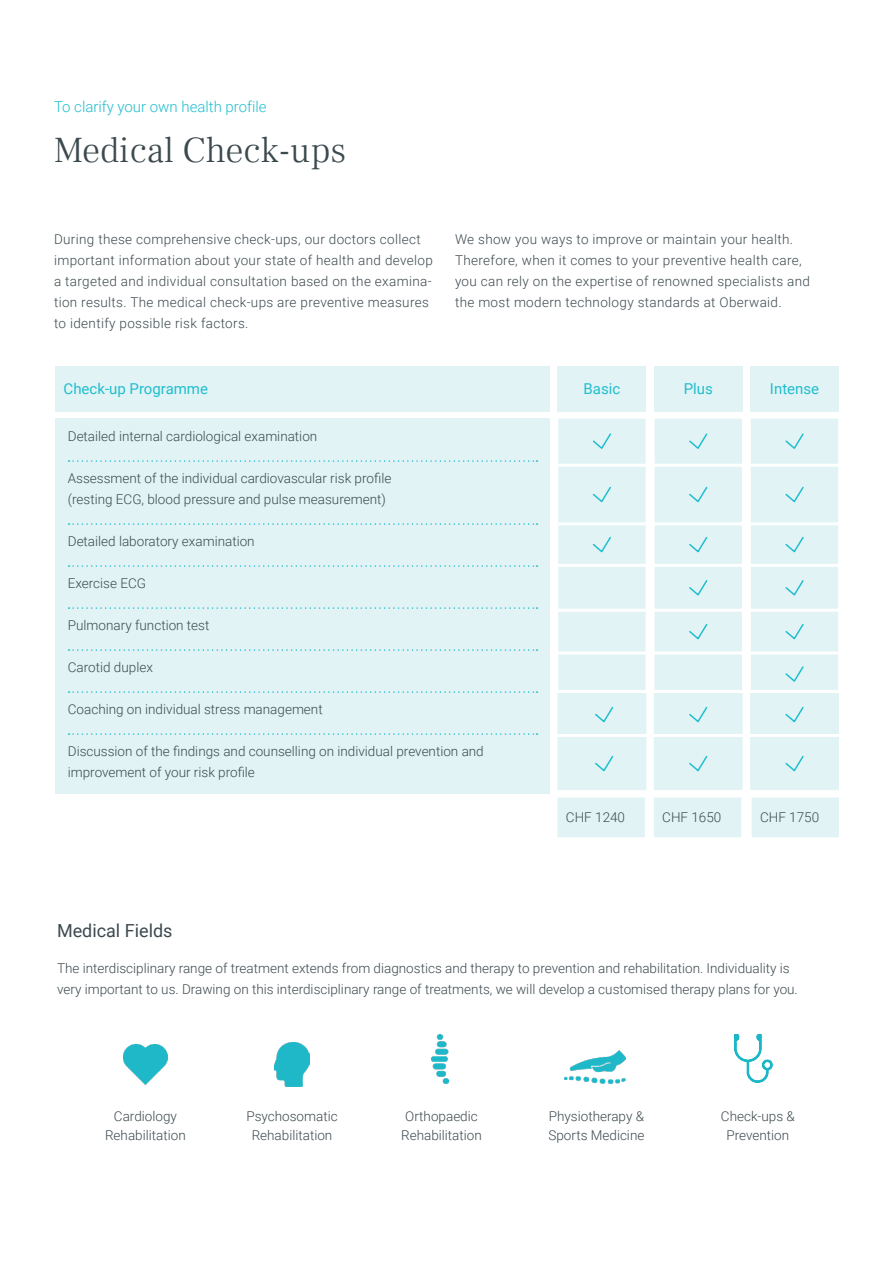
<style>
.page{position:relative;width:893px;height:1263px;background:#fff}
.page>*{position:absolute;margin:0;border:0;box-sizing:border-box;transform-origin:0 0}
.t1{font:300 36px "Frank Ruhl Libre";color:#3c494e}
.t2{font:18px "Roboto";color:#3c494e}
.t3{font:15px "Roboto";color:#21bece}
.t4{font:300 15px "Roboto";color:#21bece}
.t5{font:300 13.5px/19.5px "Roboto";color:#3c494e;text-align:center}
.t6{font:300 13.5px/21px "Roboto";letter-spacing:.025em;color:#3c494e}
</style>
<div class="page">
<div style="left:55px;top:366px;width:495px;height:46px;background:#e1f3f5"></div>
<div style="left:750px;top:366px;width:89px;height:46px;background:#e1f3f5"></div>
<div style="left:654px;top:366px;width:89px;height:46px;background:#e1f3f5"></div>
<div style="left:557px;top:366px;width:89px;height:46px;background:#e1f3f5"></div>
<div style="left:55px;top:418px;width:495px;height:375px;background:#e1f3f5"></div>
<svg style="left:69px;top:460px;width:468px;height:2px"></svg>
<svg style="left:69px;top:523px;width:468px;height:2px"></svg>
<svg style="left:69px;top:565px;width:468px;height:2px"></svg>
<svg style="left:69px;top:607px;width:468px;height:2px"></svg>
<svg style="left:69px;top:649px;width:468px;height:2px"></svg>
<svg style="left:69px;top:691px;width:468px;height:2px"></svg>
<svg style="left:69px;top:733px;width:468px;height:2px"></svg>
<div style="left:750px;top:418px;width:89px;height:46px;background:#e1f3f5"></div>
<svg style="left:785px;top:433px;width:19px;height:16px"></svg>
<div style="left:749px;top:417px;width:91px;height:48px;border:2px solid #fff"></div>
<div style="left:654px;top:418px;width:89px;height:46px;background:#e1f3f5"></div>
<svg style="left:689px;top:433px;width:19px;height:16px"></svg>
<div style="left:653px;top:417px;width:90px;height:48px;border:2px solid #fff"></div>
<div style="left:557px;top:418px;width:89px;height:46px;background:#e1f3f5"></div>
<svg style="left:592px;top:433px;width:19px;height:16px"></svg>
<div style="left:557px;top:417px;width:90px;height:48px;border:2px solid #fff"></div>
<div style="left:750px;top:466px;width:89px;height:57px;background:#e1f3f5"></div>
<svg style="left:785px;top:486px;width:19px;height:17px"></svg>
<div style="left:749px;top:465px;width:91px;height:59px;border:2px solid #fff"></div>
<div style="left:654px;top:466px;width:89px;height:57px;background:#e1f3f5"></div>
<svg style="left:689px;top:486px;width:19px;height:17px"></svg>
<div style="left:653px;top:465px;width:90px;height:59px;border:2px solid #fff"></div>
<div style="left:557px;top:466px;width:89px;height:57px;background:#e1f3f5"></div>
<svg style="left:592px;top:486px;width:19px;height:17px"></svg>
<div style="left:557px;top:465px;width:90px;height:59px;border:2px solid #fff"></div>
<div style="left:750px;top:524px;width:89px;height:41px;background:#e1f3f5"></div>
<svg style="left:785px;top:537px;width:19px;height:16px"></svg>
<div style="left:749px;top:524px;width:91px;height:41px;border:2px solid #fff"></div>
<div style="left:654px;top:524px;width:89px;height:41px;background:#e1f3f5"></div>
<svg style="left:689px;top:536px;width:19px;height:17px"></svg>
<div style="left:653px;top:524px;width:90px;height:41px;border:2px solid #fff"></div>
<div style="left:557px;top:524px;width:89px;height:41px;background:#e1f3f5"></div>
<svg style="left:592px;top:536px;width:19px;height:17px"></svg>
<div style="left:557px;top:524px;width:90px;height:41px;border:2px solid #fff"></div>
<div style="left:750px;top:566px;width:89px;height:43px;background:#e1f3f5"></div>
<svg style="left:785px;top:580px;width:19px;height:16px"></svg>
<div style="left:749px;top:565px;width:91px;height:45px;border:2px solid #fff"></div>
<div style="left:654px;top:566px;width:89px;height:43px;background:#e1f3f5"></div>
<svg style="left:689px;top:580px;width:19px;height:16px"></svg>
<div style="left:653px;top:565px;width:90px;height:45px;border:2px solid #fff"></div>
<div style="left:557px;top:565px;width:90px;height:45px;background:#e1f3f5;border:2px solid #fff"></div>
<div style="left:750px;top:611px;width:89px;height:41px;background:#e1f3f5"></div>
<svg style="left:785px;top:624px;width:19px;height:16px"></svg>
<div style="left:749px;top:610px;width:91px;height:43px;border:2px solid #fff"></div>
<div style="left:654px;top:611px;width:89px;height:41px;background:#e1f3f5"></div>
<svg style="left:689px;top:624px;width:19px;height:16px"></svg>
<div style="left:653px;top:610px;width:90px;height:43px;border:2px solid #fff"></div>
<div style="left:557px;top:610px;width:90px;height:43px;background:#e1f3f5;border:2px solid #fff"></div>
<div style="left:750px;top:654px;width:89px;height:40px;background:#e1f3f5"></div>
<div style="left:749px;top:653px;width:91px;height:42px;border:2px solid #fff"></div>
<div style="left:653px;top:653px;width:90px;height:42px;background:#e1f3f5;border:2px solid #fff"></div>
<div style="left:557px;top:653px;width:90px;height:42px;background:#e1f3f5;border:2px solid #fff"></div>
<div style="left:557px;top:797px;width:89px;height:41px;background:#e1f3f5"></div>
<div style="left:556px;top:796px;width:90px;height:43px;border:2px solid #fff"></div>
<div style="left:653px;top:797px;width:89px;height:41px;background:#e1f3f5"></div>
<div style="left:652px;top:796px;width:91px;height:43px;border:2px solid #fff"></div>
<div style="left:751px;top:797px;width:89px;height:41px;background:#e1f3f5"></div>
<div style="left:750px;top:796px;width:90px;height:43px;border:2px solid #fff"></div>
<svg style="left:557px;top:665px;width:283px;height:125px"></svg>
<img style="left:274px;top:1042px;width:36px;height:45px">
<img style="left:124px;top:1044px;width:43px;height:41px">
<img style="left:432px;top:1034px;width:17px;height:50px">
<img style="left:564px;top:1050px;width:61px;height:34px">
<img style="left:734px;top:1034px;width:38px;height:48px">
<p class="t4" style="left:54px;top:96px;width:214px">To clarify your own health profile</p>
<p class="t1" style="left:54px;top:128px;width:294px">Medical Check-ups</p>
<p class="t6" style="left:54px;top:228px;width:380px">During these comprehensive check-ups, our doctors collect important information about your state of health and develop a targeted and individual consultation based on the examina&shy;tion results. The medical check-ups are preventive measures to identify possible risk factors.</p>
<p class="t6" style="left:455px;top:228px;width:340px">We show you ways to improve or maintain your health.</p>
<p class="t6" style="left:455px;top:249px;width:357px">Therefore, when it comes to your preventive health care, you can rely on the expertise of renowned specialists and the most modern technology standards at Oberwaid.</p>
<p class="t3" style="left:64px;top:378px;width:146px">Check-up Programme</p>
<p class="t3" style="left:584px;top:378px;width:38px">Basic</p>
<p class="t3" style="left:684px;top:378px;width:31px">Plus</p>
<p class="t3" style="left:770px;top:378px;width:51px">Intense</p>
<p class="t5" style="left:68px;top:426px;width:251px">Detailed internal cardiological examination</p>
<p class="t5" style="left:68px;top:468px;width:325px">Assessment of the individual cardiovascular risk profile</p>
<p class="t5" style="left:68px;top:489px;width:320px">(resting ECG, blood pressure and pulse measurement)</p>
<p class="t5" style="left:68px;top:531px;width:188px">Detailed laboratory examination</p>
<p class="t5" style="left:68px;top:573px;width:80px">Exercise ECG</p>
<p class="t5" style="left:68px;top:615px;width:143px">Pulmonary function test</p>
<p class="t5" style="left:68px;top:657px;width:87px">Carotid duplex</p>
<p class="t5" style="left:68px;top:699px;width:256px">Coaching on individual stress management</p>
<p class="t5" style="left:68px;top:740px;width:417px;line-height:21px;text-align:left">Discussion of the findings and counselling on individual prevention and improvement of your risk profile</p>
<p class="t5" style="left:566px;top:807px;width:61px">CHF 1240</p>
<p class="t5" style="left:662px;top:807px;width:61px">CHF 1650</p>
<p class="t5" style="left:760px;top:807px;width:61px">CHF 1750</p>
<p class="t2" style="left:57px;top:918px;width:117px">Medical Fields</p>
<p class="t5" style="left:57px;top:957px;width:742px;line-height:21px;text-align:left">The interdisciplinary range of treatment extends from diagnostics and therapy to prevention and rehabilitation. Individuality is very important to us. Drawing on this interdisciplinary range of treatments, we will develop a customised therapy plans for you.</p>
<p class="t5" style="left:105px;top:1105px;width:82px">Cardiology<br>Rehabilitation</p>
<p class="t5" style="left:246px;top:1105px;width:93px">Psychosomatic<br>Rehabilitation</p>
<p class="t5" style="left:401px;top:1105px;width:82px">Orthopaedic<br>Rehabilitation</p>
<p class="t5" style="left:548px;top:1105px;width:97px;text-align:left">Physiotherapy &amp;<br>Sports Medicine</p>
<p class="t5" style="left:721px;top:1105px;width:75px">Check-ups &amp;<br>Prevention</p>
</div>
